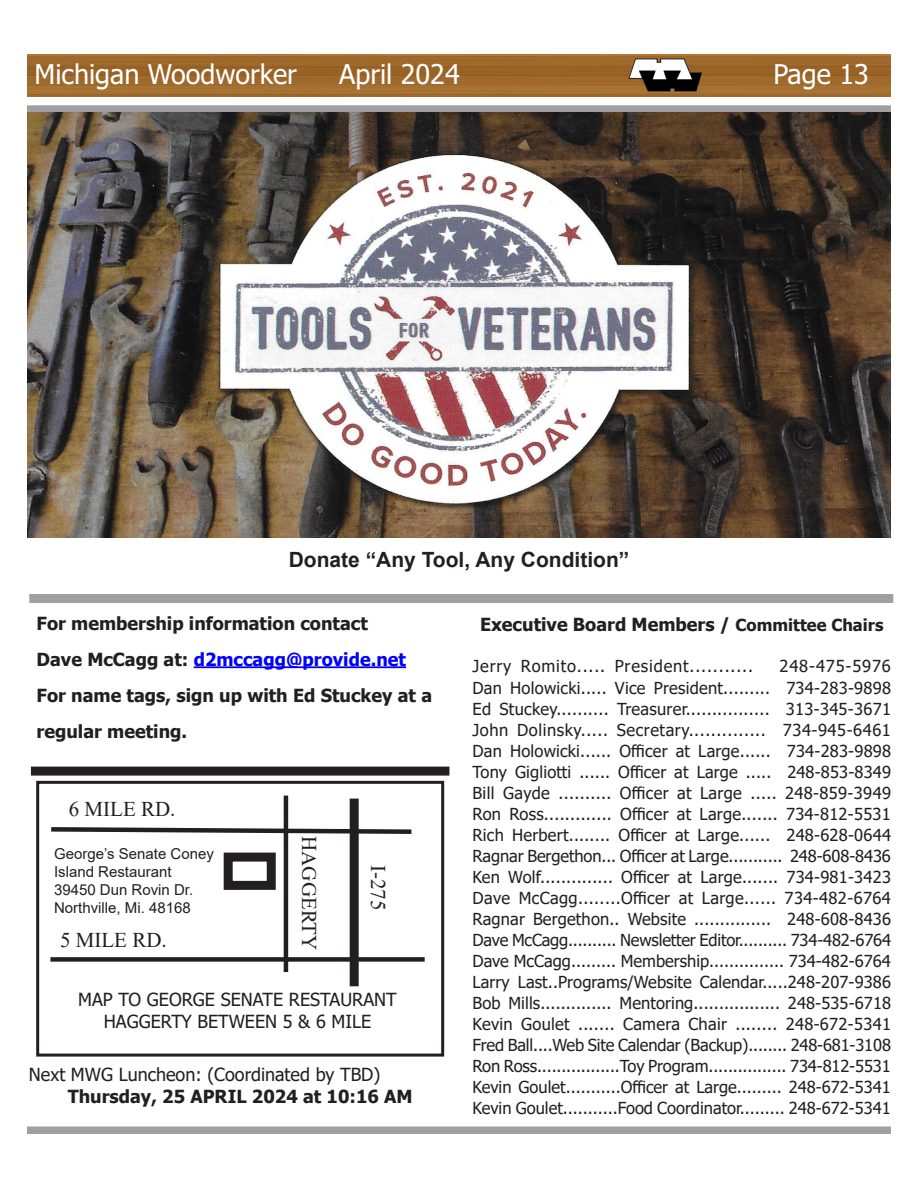
<style>
.page{position:relative;width:918px;height:1188px;background:#fff}
.page>*{position:absolute;margin:0;border:0;box-sizing:border-box;transform-origin:0 0}
.t1{font:27px "Tahoma";color:#fff}
.t2{font:21px "Times New Roman";color:#231f20}
.t3{font:700 21px "Arial";color:#231f20}
.t4{font:700 18px/36px "Tahoma";color:#231f20}
.t5{font:18px/21.6px "Tahoma";color:#231f20;text-align:center}
.t6{font:16.5px/21px "Tahoma";color:#231f20;text-align:justify}
.t7{font:16.5px "Tahoma";letter-spacing:.05em;color:#231f20}
.t8{font:15px/18px "Arial";color:#231f20}
.s1{color:#00f}
.s2{font-size:16.5px}
</style>
<div class="page">
<div style="left:27px;top:1126px;width:864px;height:8px;background:#a0a0a0"></div>
<div style="left:27px;top:105px;width:864px;height:8px;background:#a0a0a0"></div>
<img style="left:28px;top:54px;width:863px;height:42px">
<img style="left:627px;top:57px;width:76px;height:36px">
<div style="left:31px;top:767px;width:418px;height:9px;background:#231f20"></div>
<hr style="left:194px;top:666px;width:212px;height:2px;background:#00f">
<div style="left:350px;top:799px;width:9px;height:187px;background:#231f20"></div>
<svg style="left:51px;top:825px;width:361px;height:11px"></svg>
<div style="left:50px;top:957px;width:375px;height:5px;background:#231f20"></div>
<hr style="left:284px;top:796px;width:4px;height:176px;background:#231f20">
<div style="left:224px;top:853px;width:52px;height:37px;border:9px solid #231f20"></div>
<div style="left:36px;top:781px;width:408px;height:276px;border:3px solid #231f20"></div>
<div style="left:29px;top:594px;width:864px;height:9px;background:#a0a0a0"></div>
<img style="left:27px;top:113px;width:864px;height:425px">
<h1 class="t1" style="left:35px;top:56px;width:264px">Michigan Woodworker</h1>
<h1 class="t1" style="left:339px;top:56px;width:122px">April 2024</h1>
<h1 class="t1" style="left:773px;top:56px;width:97px">Page 13</h1>
<p class="t3" style="left:289px;top:544px;width:342px">Donate “Any Tool, Any Condition”</p>
<p class="t4" style="left:37px;top:606px;width:397px">For membership information contact<br>Dave McCagg at: <span class="s1">d2mccagg@provide.net </span>For name tags, sign up with Ed Stuckey at a regular meeting.</p>
<p class="t2" style="left:69px;top:794px;width:108px">6 MILE RD.</p>
<p class="t8" style="left:54px;top:844px;width:161px">George’s Senate Coney<br>Island Restaurant<br>39450 Dun Rovin Dr.<br>Northville, Mi. 48168</p>
<p class="t2" style="left:60px;top:925px;width:108px">5 MILE RD.</p>
<p class="t2" style="left:324px;top:836px;width:116px;rotate:90deg">HAGGERTY</p>
<p class="t2" style="left:393px;top:865px;width:47px;rotate:90deg">I-275</p>
<p class="t5" style="left:78px;top:990px;width:320px">MAP TO GEORGE SENATE RESTAURANT<br>HAGGERTY BETWEEN 5 &amp; 6 MILE</p>
<p class="t5" style="left:29px;top:1065px;width:353px">Next MWG Luncheon: (Coordinated by TBD)</p>
<p class="t4" style="left:68px;top:1079px;width:346px">Thursday, 25 APRIL 2024 at 10:16 AM</p>
<p class="t4" style="left:480px;top:607px;width:405px">Executive Board Members / <span class="s2">Committee Chairs</span></p>
<p class="t7" style="left:472px;top:655px;width:282px">Jerry Romito..... President...........</p>
<p class="t6" style="left:472px;top:657px;width:420px;text-indent:307px">248-475-5976<br>Dan Holowicki..... Vice President......... 734-283-9898<br>Ed Stuckey.......... Treasurer................ 313-345-3671<br>John Dolinsky..... Secretary.............. 734-945-6461<br>Dan Holowicki...... Officer at Large...... 734-283-9898<br>Tony Gigliotti ...... Officer at Large ..... 248-853-8349<br>Bill Gayde .......... Officer at Large ..... 248-859-3949<br>Ron Ross............. Officer at Large....... 734-812-5531<br>Rich Herbert........ Officer at Large...... 248-628-0644<br>Ragnar Bergethon... Officer at Large........... 248-608-8436<br>Ken Wolf.............. Officer at Large....... 734-981-3423<br>Dave McCagg........Officer at Large...... 734-482-6764<br>Ragnar Bergethon.. Website ............... 248-608-8436<br>Dave McCagg.......... Newsletter Editor.......... 734-482-6764<br>Dave McCagg......... Membership............... 734-482-6764<br>Larry Last..Programs/Website Calendar.....248-207-9386<br>Bob Mills.............. Mentoring................. 248-535-6718<br>Kevin Goulet ....... Camera Chair ........ 248-672-5341<br>Fred Ball....Web Site Calendar (Backup)........ 248-681-3108<br>Ron Ross.................Toy Program................ 734-812-5531<br>Kevin Goulet...........Officer at Large......... 248-672-5341<br>Kevin Goulet...........Food Coordinator......... 248-672-5341</p>
</div>
